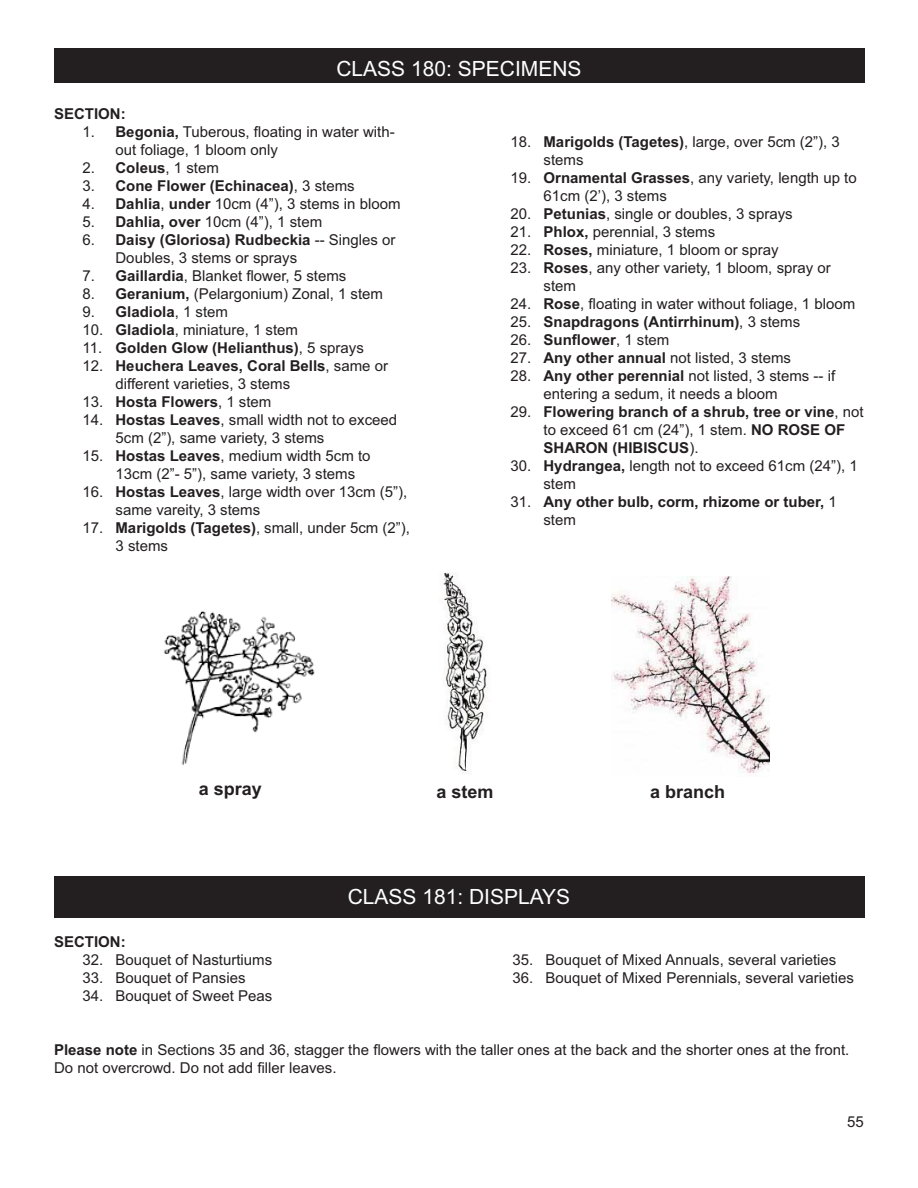
<style>
.page{position:relative;width:918px;height:1188px;background:#fff}
.page>*{position:absolute;margin:0;border:0;box-sizing:border-box;transform-origin:0 0}
.t1{font:21px "Arial";color:#fff}
.t2{font:700 18px "Arial";color:#231f20}
.t3{font:15px/18px "Arial";color:#231f20}
.t4{font:700 15px/18px "Arial";color:#231f20}
.s1{font-weight:700}
.s2{font-weight:400}
</style>
<div class="page">
<div style="left:54px;top:877px;width:810px;height:41px;background:#231f20"></div>
<div style="left:54px;top:49px;width:810px;height:34px;background:#231f20"></div>
<img style="left:164px;top:610px;width:151px;height:155px">
<img style="left:443px;top:572px;width:45px;height:199px">
<img style="left:612px;top:576px;width:158px;height:198px">
<h1 class="t1" style="left:336px;top:61px;width:247px">CLASS 180: SPECIMENS</h1>
<p class="t4" style="left:54px;top:106px;width:73px">SECTION:</p>
<p class="t3" style="left:116px;top:124px;width:281px;text-indent:-33px">1. <span class="s1">Begonia,</span> Tuberous, floating in water with&shy;out foliage, 1 bloom only</p>
<p class="t3" style="left:83px;top:160px;width:138px">2. <span class="s1">Coleus</span>, 1 stem</p>
<p class="t4" style="left:83px;top:178px;width:274px"><span class="s2">3.</span> Cone Flower (Echinacea)<span class="s2">, 3 stems</span></p>
<p class="t3" style="left:83px;top:196px;width:320px">4. <span class="s1">Dahlia</span>, <span class="s1">under</span> 10cm (4”), 3 stems in bloom</p>
<p class="t3" style="left:83px;top:214px;width:241px">5. <span class="s1">Dahlia, over</span> 10cm (4”), 1 stem</p>
<p class="t3" style="left:116px;top:232px;width:282px;text-indent:-33px">6. <span class="s1">Daisy (Gloriosa) Rudbeckia</span> -- Singles or<br>Doubles, 3 stems or sprays</p>
<p class="t3" style="left:83px;top:268px;width:265px">7. <span class="s1">Gaillardia</span>, Blanket flower, 5 stems</p>
<p class="t3" style="left:83px;top:286px;width:302px">8. <span class="s1">Geranium,</span> (Pelargonium) Zonal, 1 stem</p>
<p class="t3" style="left:83px;top:304px;width:147px">9. <span class="s1">Gladiola</span>, 1 stem</p>
<p class="t3" style="left:83px;top:322px;width:217px">10. <span class="s1">Gladiola</span>, miniature, 1 stem</p>
<p class="t4" style="left:83px;top:340px;width:283px"><span class="s2">11.</span> Golden Glow (Helianthus)<span class="s2">, 5 sprays</span></p>
<p class="t3" style="left:116px;top:358px;width:274px;text-indent:-33px">12. <span class="s1">Heuchera Leaves, Coral Bells</span>, same or different varieties, 3 stems</p>
<p class="t4" style="left:83px;top:394px;width:190px"><span class="s2">13.</span> Hosta Flowers<span class="s2">, 1 stem</span></p>
<p class="t3" style="left:116px;top:412px;width:283px;text-indent:-33px">14. <span class="s1">Hostas Leaves</span>, small width not to exceed<br>5cm (2”), same variety, 3 stems</p>
<p class="t3" style="left:116px;top:448px;width:257px;text-indent:-33px">15. <span class="s1">Hostas Leaves</span>, medium width 5cm to<br>13cm (2”- 5”), same variety, 3 stems</p>
<p class="t3" style="left:116px;top:484px;width:293px;text-indent:-33px">16. <span class="s1">Hostas Leaves</span>, large width over 13cm (5”), same vareity, 3 stems</p>
<p class="t3" style="left:116px;top:520px;width:296px;text-indent:-33px">17. <span class="s1">Marigolds (Tagetes)</span>, small, under 5cm (2”),<br>3 stems</p>
<p class="t3" style="left:543px;top:134px;width:298px;text-indent:-33px">18. <span class="s1">Marigolds (Tagetes)</span>, large, over 5cm (2”), 3 stems</p>
<p class="t3" style="left:543px;top:170px;width:315px;text-indent:-33px">19. <span class="s1">Ornamental Grasses</span>, any variety, length up to<br>61cm (2’), 3 stems</p>
<p class="t3" style="left:510px;top:206px;width:284px">20. <span class="s1">Petunias</span>, single or doubles, 3 sprays</p>
<p class="t3" style="left:510px;top:224px;width:206px">21. <span class="s1">Phlox,</span> perennial, 3 stems</p>
<p class="t3" style="left:510px;top:242px;width:270px">22. <span class="s1">Roses,</span> miniature, 1 bloom or spray</p>
<p class="t3" style="left:544px;top:260px;width:289px;text-indent:-33px">23. <span class="s1">Roses</span>, any other variety, 1 bloom, spray or stem</p>
<p class="t3" style="left:511px;top:296px;width:346px">24. <span class="s1">Rose</span>, floating in water without foliage, 1 bloom</p>
<p class="t4" style="left:511px;top:314px;width:291px"><span class="s2">25.</span> Snapdragons (Antirrhinum)<span class="s2">, 3 stems</span></p>
<p class="t3" style="left:511px;top:332px;width:160px">26. <span class="s1">Sunflower</span>, 1 stem</p>
<p class="t3" style="left:511px;top:350px;width:282px">27. <span class="s1">Any other annual</span> not listed, 3 stems</p>
<p class="t3" style="left:544px;top:368px;width:293px;text-indent:-33px">28. <span class="s1">Any other perennial</span> not listed, 3 stems -- if entering a sedum, it needs a bloom</p>
<p class="t4" style="left:543px;top:404px;width:322px;text-indent:-33px"><span class="s2">29.</span> Flowering branch of a shrub, tree or vine<span class="s2">, not to exceed 61 cm (24”), 1 stem.</span> NO ROSE OF<br>SHARON (HIBISCUS<span class="s2">).</span></p>
<p class="t3" style="left:543px;top:458px;width:316px;text-indent:-33px">30. <span class="s1">Hydrangea,</span> length not to exceed 61cm (24”), 1 stem</p>
<p class="t4" style="left:543px;top:494px;width:295px;text-indent:-33px"><span class="s2">31.</span> Any other bulb, corm, rhizome or tuber, <span class="s2">1 stem</span></p>
<p class="t2" style="left:199px;top:782px;width:65px">a spray</p>
<p class="t2" style="left:436px;top:785px;width:59px">a stem</p>
<p class="t2" style="left:650px;top:785px;width:77px">a branch</p>
<p class="t4" style="left:54px;top:934px;width:73px">SECTION:</p>
<p class="t3" style="left:83px;top:952px;width:191px">32. Bouquet of Nasturtiums</p>
<p class="t3" style="left:83px;top:970px;width:165px">33. Bouquet of Pansies</p>
<p class="t3" style="left:83px;top:988px;width:191px">34. Bouquet of Sweet Peas</p>
<h1 class="t1" style="left:348px;top:889px;width:224px">CLASS 181: DISPLAYS</h1>
<p class="t3" style="left:512px;top:952px;width:325px">35. Bouquet of Mixed Annuals, several varieties</p>
<p class="t3" style="left:512px;top:970px;width:343px">36. Bouquet of Mixed Perennials, several varieties</p>
<p class="t3" style="left:54px;top:1042px;width:797px"><span class="s1">Please note</span> in Sections 35 and 36, stagger the flowers with the taller ones at the back and the shorter ones at the front.<br>Do not overcrowd. Do not add filler leaves.</p>
<p class="t3" style="left:847px;top:1114px;width:18px">55</p>
</div>
